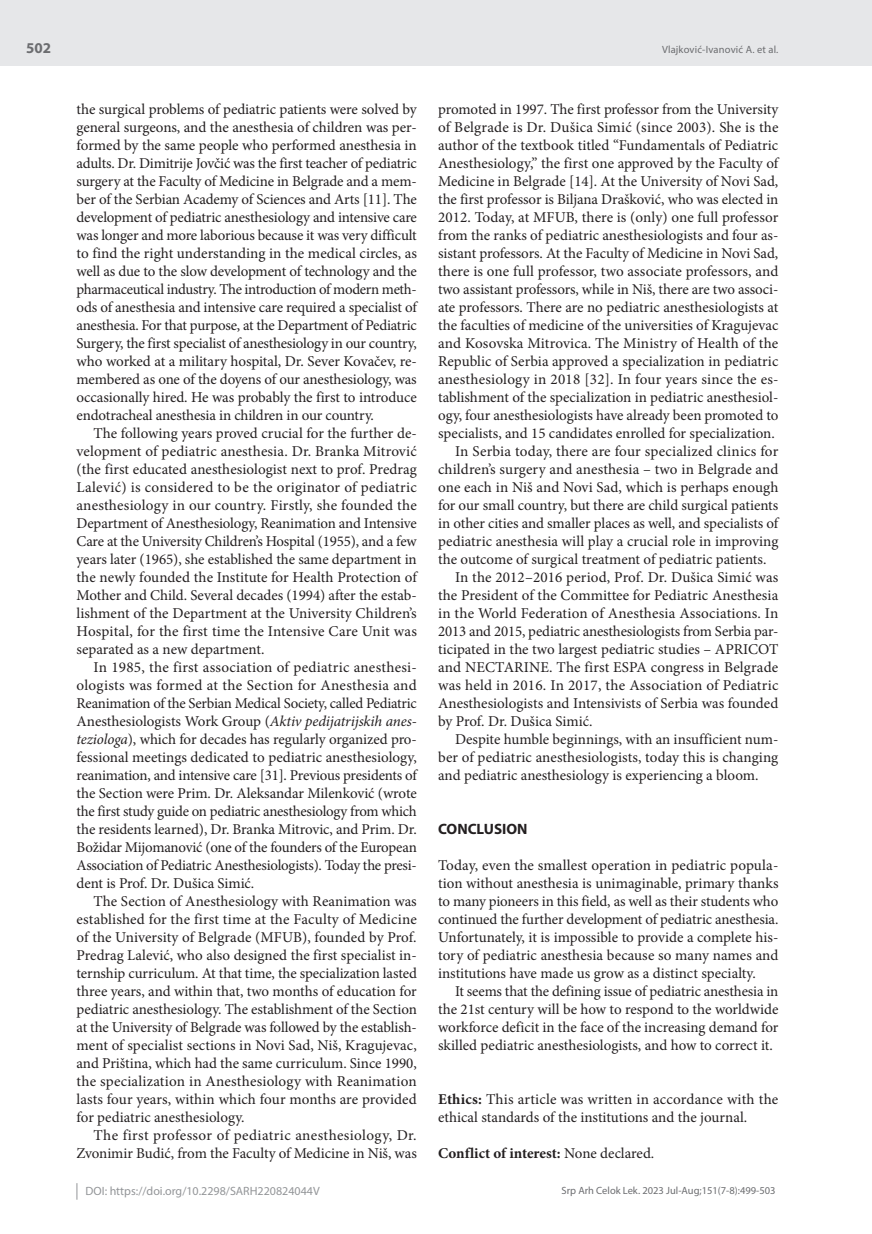
<style>
.page{position:relative;width:872px;height:1234px;background:#fff}
.page>*{position:absolute;margin:0;border:0;box-sizing:border-box;transform-origin:0 0}
.t1{font:15px/18px "Minion Pro";color:#231f20;text-align:justify}
.t2{font:700 15px "Minion Pro";color:#231f20}
.t3{font:700 15px "Myriad Pro";color:#231f20}
.t4{font:700 15px "Myriad Pro";color:#6c6d70}
.t5{font:12px "Myriad Pro";color:#939598}
.t6{font:10.5px "Myriad Pro";color:#6c6d70}
.s1{font-style:italic}
.s2{font-weight:700}
.s3{font-weight:400}
</style>
<div class="page">
<div style="left:0;top:0;width:872px;height:66px;background:#e6e7e9"></div>
<svg style="left:77px;top:1183px;width:1px;height:16px"></svg>
<p class="t4" style="left:26px;top:38px;width:26px">502</p>
<p class="t1" style="left:77px;top:100px;width:342px">the surgical problems of pediatric patients were solved by general surgeons, and the anesthesia of children was per&shy;formed by the same people who performed anesthesia in adults. Dr. Dimitrije Jovčić was the first teacher of pediatric surgery at the Faculty of Medicine in Belgrade and a mem&shy;ber of the Serbian Academy of Sciences and Arts [11]. The development of pediatric anesthesiology and intensive care was longer and more laborious because it was very difficult to find the right understanding in the medical circles, as well as due to the slow development of technology and the pharmaceutical industry. The introduction of modern meth&shy;ods of anesthesia and intensive care required a specialist of anesthesia. For that purpose, at the Department of Pediatric Surgery, the first specialist of anesthesiology in our country, who worked at a military hospital, Dr. Sever Kovačev, re&shy;membered as one of the doyens of our anesthesiology, was occasionally hired. He was probably the first to introduce endotracheal anesthesia in children in our country.</p>
<p class="t1" style="left:77px;top:424px;width:342px;text-indent:17px">The following years proved crucial for the further de&shy;velopment of pediatric anesthesia. Dr. Branka Mitrović (the first educated anesthesiologist next to prof. Predrag Lalević) is considered to be the originator of pediatric anesthesiology in our country. Firstly, she founded the Department of Anesthesiology, Reanimation and Intensive Care at the University Children’s Hospital (1955), and a few years later (1965), she established the same department in the newly founded the Institute for Health Protection of Mother and Child. Several decades (1994) after the estab&shy;lishment of the Department at the University Children’s Hospital, for the first time the Intensive Care Unit was separated as a new department.</p>
<p class="t1" style="left:77px;top:658px;width:342px;text-indent:17px">In 1985, the first association of pediatric anesthesi&shy;ologists was formed at the Section for Anesthesia and Reanimation of the Serbian Medical Society, called Pediatric Anesthesiologists Work Group (<span class="s1">Aktiv pedijatrijskih anes&shy;teziologa</span>), which for decades has regularly organized pro&shy;fessional meetings dedicated to pediatric anesthesiology, reanimation, and intensive care [31]. Previous presidents of the Section were Prim. Dr. Aleksandar Milenković (wrote the first study guide on pediatric anesthesiology from which the residents learned), Dr. Branka Mitrovic, and Prim. Dr.<br>Božidar Mijomanović (one of the founders of the European Association of Pediatric Anesthesiologists). Today the presi&shy;dent is Prof. Dr. Dušica Simić.</p>
<p class="t1" style="left:77px;top:892px;width:342px;text-indent:17px">The Section of Anesthesiology with Reanimation was established for the first time at the Faculty of Medicine of the University of Belgrade (MFUB), founded by Prof.<br>Predrag Lalević, who also designed the first specialist in&shy;ternship curriculum. At that time, the specialization lasted three years, and within that, two months of education for pediatric anesthesiology. The establishment of the Section at the University of Belgrade was followed by the establish&shy;ment of specialist sections in Novi Sad, Niš, Kragujevac, and Priština, which had the same curriculum. Since 1990, the specialization in Anesthesiology with Reanimation lasts four years, within which four months are provided for pediatric anesthesiology.</p>
<p class="t1" style="left:77px;top:1126px;width:342px;text-align:right">The first professor of pediatric anesthesiology, Dr.<br>Zvonimir Budić, from the Faculty of Medicine in Niš, was</p>
<p class="t5" style="left:86px;top:1183px;width:236px">DOI: https://doi.org/10.2298/SARH220824044V</p>
<p class="t6" style="left:662px;top:43px;width:118px">Vlajković-Ivanović A. et al.</p>
<p class="t1" style="left:438px;top:100px;width:342px">promoted in 1997. The first professor from the University</p>
<p class="t1" style="left:438px;top:118px;width:342px">of Belgrade is Dr. Dušica Simić (since 2003). She is the</p>
<p class="t1" style="left:438px;top:136px;width:342px">author of the textbook titled “Fundamentals of Pediatric</p>
<p class="t1" style="left:438px;top:154px;width:342px">Anesthesiology,” the first one approved by the Faculty of</p>
<p class="t1" style="left:438px;top:172px;width:342px">Medicine in Belgrade [14]. At the University of Novi Sad,</p>
<p class="t1" style="left:438px;top:190px;width:342px">the first professor is Biljana Drašković, who was elected in</p>
<p class="t1" style="left:438px;top:208px;width:342px">2012. Today, at MFUB, there is (only) one full professor</p>
<p class="t1" style="left:438px;top:226px;width:342px">from the ranks of pediatric anesthesiologists and four as-</p>
<p class="t1" style="left:438px;top:244px;width:342px">sistant professors. At the Faculty of Medicine in Novi Sad,</p>
<p class="t1" style="left:438px;top:262px;width:342px">there is one full professor, two associate professors, and</p>
<p class="t1" style="left:438px;top:280px;width:342px">two assistant professors, while in Niš, there are two associ-</p>
<p class="t1" style="left:438px;top:298px;width:342px">ate professors. There are no pediatric anesthesiologists at</p>
<p class="t1" style="left:438px;top:316px;width:342px">the faculties of medicine of the universities of Kragujevac</p>
<p class="t1" style="left:438px;top:334px;width:342px">and Kosovska Mitrovica. The Ministry of Health of the</p>
<p class="t1" style="left:438px;top:352px;width:342px">Republic of Serbia approved a specialization in pediatric</p>
<p class="t1" style="left:438px;top:370px;width:342px">anesthesiology in 2018 [32]. In four years since the es-</p>
<p class="t1" style="left:438px;top:388px;width:342px">tablishment of the specialization in pediatric anesthesiol-</p>
<p class="t1" style="left:438px;top:406px;width:342px">ogy, four anesthesiologists have already been promoted to</p>
<p class="t1" style="left:438px;top:424px;width:338px">specialists, and 15 candidates enrolled for specialization.</p>
<p class="t1" style="left:455px;top:442px;width:325px">In Serbia today, there are four specialized clinics for</p>
<p class="t1" style="left:438px;top:460px;width:342px">children’s surgery and anesthesia – two in Belgrade and</p>
<p class="t1" style="left:438px;top:478px;width:342px">one each in Niš and Novi Sad, which is perhaps enough</p>
<p class="t1" style="left:438px;top:496px;width:342px">for our small country, but there are child surgical patients</p>
<p class="t1" style="left:438px;top:514px;width:342px">in other cities and smaller places as well, and specialists of</p>
<p class="t1" style="left:438px;top:532px;width:342px">pediatric anesthesia will play a crucial role in improving</p>
<p class="t1" style="left:438px;top:550px;width:330px">the outcome of surgical treatment of pediatric patients.</p>
<p class="t1" style="left:455px;top:568px;width:325px">In the 2012–2016 period, Prof. Dr. Dušica Simić was</p>
<p class="t1" style="left:438px;top:586px;width:342px">the President of the Committee for Pediatric Anesthesia</p>
<p class="t1" style="left:438px;top:604px;width:342px">in the World Federation of Anesthesia Associations. In</p>
<p class="t1" style="left:438px;top:622px;width:342px">2013 and 2015, pediatric anesthesiologists from Serbia par-</p>
<p class="t1" style="left:438px;top:640px;width:342px">ticipated in the two largest pediatric studies – APRICOT</p>
<p class="t1" style="left:438px;top:658px;width:342px">and NECTARINE. The first ESPA congress in Belgrade</p>
<p class="t1" style="left:438px;top:676px;width:342px">was held in 2016. In 2017, the Association of Pediatric</p>
<p class="t1" style="left:438px;top:694px;width:342px">Anesthesiologists and Intensivists of Serbia was founded</p>
<p class="t1" style="left:438px;top:712px;width:156px">by Prof. Dr. Dušica Simić.</p>
<p class="t1" style="left:455px;top:730px;width:325px">Despite humble beginnings, with an insufficient num-</p>
<p class="t1" style="left:438px;top:748px;width:342px">ber of pediatric anesthesiologists, today this is changing</p>
<p class="t1" style="left:438px;top:766px;width:322px">and pediatric anesthesiology is experiencing a bloom.</p>
<p class="t3" style="left:438px;top:819px;width:91px">CONCLUSION</p>
<p class="t1" style="left:438px;top:856px;width:342px">Today, even the smallest operation in pediatric popula&shy;tion without anesthesia is unimaginable, primary thanks to many pioneers in this field, as well as their students who continued the further development of pediatric anesthesia.<br>Unfortunately, it is impossible to provide a complete his&shy;tory of pediatric anesthesia because so many names and institutions have made us grow as a distinct specialty.</p>
<p class="t1" style="left:438px;top:982px;width:342px;text-indent:17px">It seems that the defining issue of pediatric anesthesia in the 21st century will be how to respond to the worldwide workforce deficit in the face of the increasing demand for skilled pediatric anesthesiologists, and how to correct it.</p>
<p class="t1" style="left:438px;top:1090px;width:342px"><span class="s2">Ethics:</span> This article was written in accordance with the ethical standards of the institutions and the journal.</p>
<p class="t2" style="left:438px;top:1142px;width:218px">Conflict of interest: <span class="s3">None declared.</span></p>
<p class="t6" style="left:561px;top:1184px;width:216px">Srp Arh Celok Lek. 2023 Jul-Aug;151(7-8):499-503</p>
</div>
